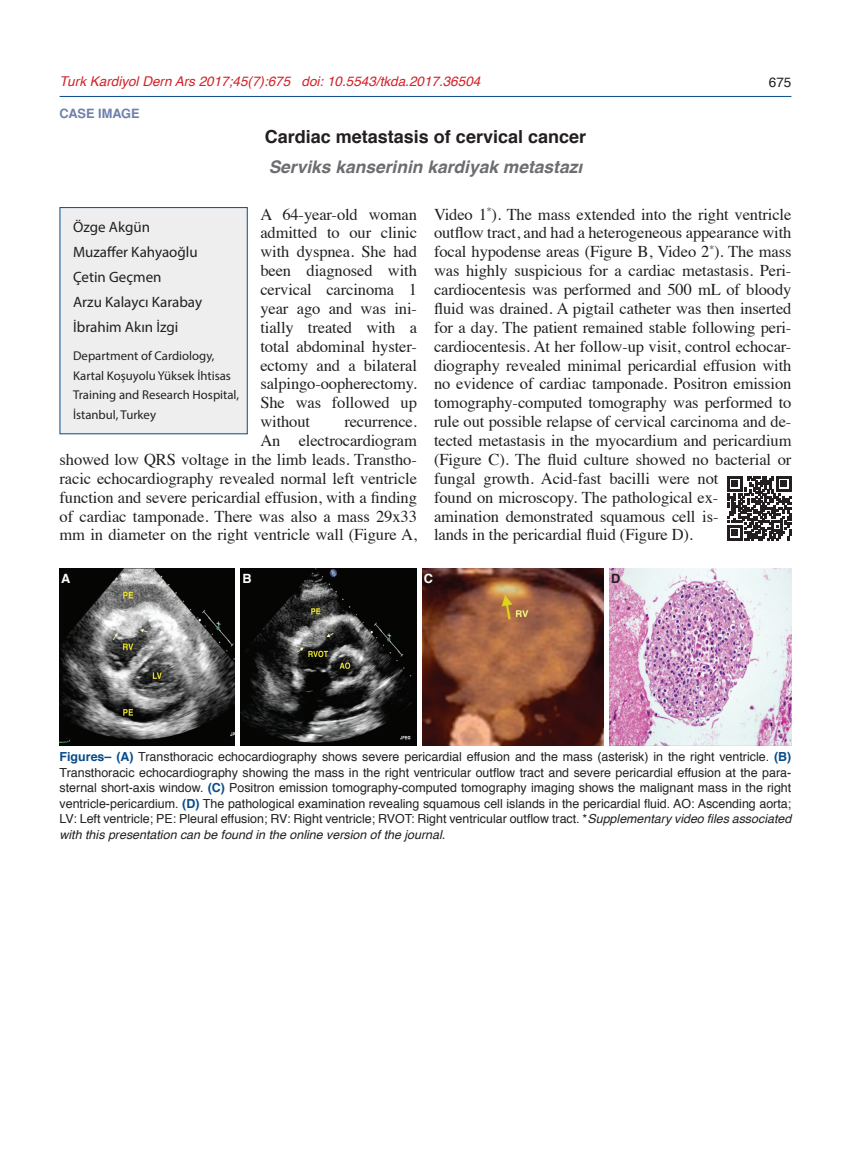
<style>
.page{position:relative;width:851px;height:1170px;background:#fff}
.page>*{position:absolute;margin:0;border:0;box-sizing:border-box;transform-origin:0 0}
.t1{font:700 18px "Helvetica";color:#231f20}
.t2{font:italic 700 17.4px "Helvetica";color:#6c6d70}
.t3{font:16.5px/18.9px "Times";letter-spacing:-.005em;color:#231f20;text-align:justify}
.t4{font:15px/25px "Myriad Pro";color:#231f20}
.t5{font:italic 13.5px "Helvetica";color:#d1232a}
.t6{font:13.5px "Helvetica";color:#231f20}
.t7{font:12.75px/19.5px "Myriad Pro";color:#231f20}
.t8{font:700 12.75px "Helvetica Tr";color:#6f80ac}
.t9{font:700 12.75px "Helvetica";color:#fff}
.t10{font:700 12.75px "Helvetica";color:#231f20}
.t11{font:12.45px/15.6px "Helvetica";color:#231f20;text-align:justify}
.s1{font-weight:700;color:#094c89}
.s2{font-style:italic}
</style>
<div class="page">
<div style="left:60px;top:207px;width:187px;height:227px;background:#eeeeef"></div>
<hr style="left:60px;top:96px;width:731px;height:1px;background:#094c89">
<svg style="left:727px;top:476px;width:64px;height:64px"></svg>
<img style="left:60px;top:568px;width:174px;height:177px">
<img style="left:240px;top:568px;width:176px;height:177px">
<img style="left:422px;top:568px;width:181px;height:177px">
<img style="left:609px;top:568px;width:182px;height:177px">
<p class="t5" style="left:60px;top:71px;width:422px">Turk Kardiyol Dern Ars 2017;45(7):675 doi: 10.5543/tkda.2017.36504</p>
<p class="t8" style="left:60px;top:105px;width:81px">CASE IMAGE</p>
<p class="t1" style="left:265px;top:122px;width:323px">Cardiac metastasis of cervical cancer</p>
<p class="t2" style="left:269px;top:152px;width:315px">Serviks kanserinin kardiyak metastazı</p>
<p class="t6" style="left:768px;top:72px;width:24px">675</p>
<p class="t3" style="left:260px;top:203px;width:158px">A 64-year-old woman admitted to our clinic with dyspnea. She had been diagnosed with cervical carcinoma 1 year ago and was ini&shy;tially treated with a total abdominal hyster&shy;ectomy and a bilateral salpingo-oopherectomy.<br>She was followed up without</p>
<p class="t4" style="left:73px;top:214px;width:130px">Özge Akgün<br>Muzaffer Kahyaoğlu<br>Çetin Geçmen<br>Arzu Kalaycı Karabay<br>İbrahim Akın İzgi</p>
<p class="t7" style="left:73px;top:346px;width:167px">Department of Cardiology,<br>Kartal Koşuyolu Yüksek İhtisas<br>Training and Research Hospital,<br>İstanbul, Turkey</p>
<p class="t3" style="left:60px;top:411px;width:359px;text-align:right">recurrence.<br>An electrocardiogram<br>showed low QRS voltage in the limb leads. Transtho&shy;racic echocardiography revealed normal left ventricle function and severe pericardial effusion, with a finding of cardiac tamponade. There was also a mass 29x33 mm in diameter on the right ventricle wall (Figure A,</p>
<p class="t3" style="left:434px;top:203px;width:359px;text-align:left">Video 1<sup>*</sup>). The mass extended into the right ventricle outflow tract, and had a heterogeneous appearance with focal hypodense areas (Figure B, Video 2<sup>*</sup>). The mass was highly suspicious for a cardiac metastasis. Peri&shy;cardiocentesis was performed and 500 mL of bloody fluid was drained. A pigtail catheter was then inserted for a day. The patient remained stable following peri&shy;cardiocentesis. At her follow-up visit, control echocar&shy;diography revealed minimal pericardial effusion with no evidence of cardiac tamponade. Positron emission tomography-computed tomography was performed to rule out possible relapse of cervical carcinoma and de&shy;tected metastasis in the myocardium and pericardium (Figure C). The fluid culture showed no bacterial or fungal growth. Acid-fast bacilli were not<br>found on microscopy. The pathological ex-<br>amination demonstrated squamous cell is-<br>lands in the pericardial fluid (Figure D).</p>
<p class="t9" style="left:61px;top:567px;width:11px">A</p>
<p class="t9" style="left:242px;top:567px;width:11px">B</p>
<p class="t9" style="left:424px;top:567px;width:11px">C</p>
<p class="t10" style="left:611px;top:567px;width:11px">D</p>
<p class="t11" style="left:60px;top:749px;width:733px"><span class="s1">Figures– (A)</span> Transthoracic echocardiography shows severe pericardial effusion and the mass (asterisk) in the right ventricle. <span class="s1">(B)<br></span>Transthoracic echocardiography showing the mass in the right ventricular outflow tract and severe pericardial effusion at the para&shy;sternal short-axis window. <span class="s1">(C)</span> Positron emission tomography-computed tomography imaging shows the malignant mass in the right ventricle-pericardium. <span class="s1">(D)</span> The pathological examination revealing squamous cell islands in the pericardial fluid. AO: Ascending aorta; LV: Left ventricle; PE: Pleural effusion; RV: Right ventricle; RVOT: Right ventricular outflow tract. *<span class="s2">Supplementary video files associated with this presentation can be found in the online version of the journal.</span></p>
</div>
